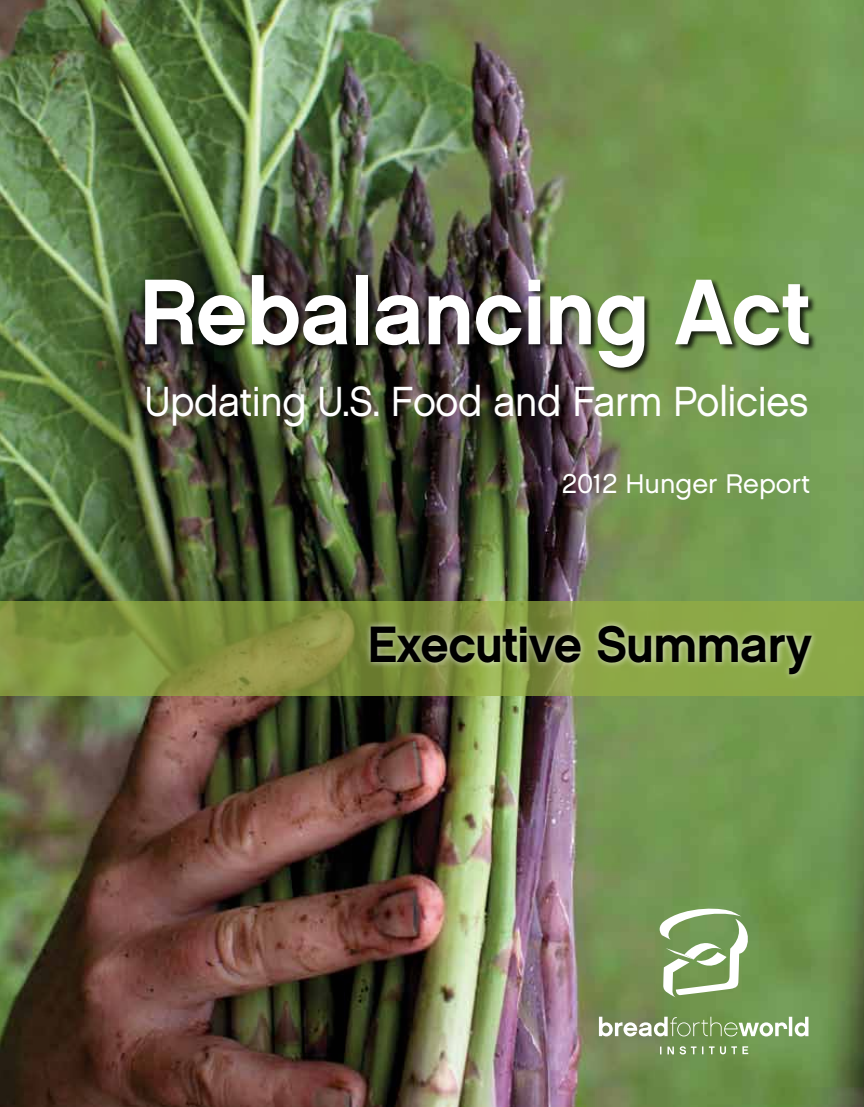
<style>
.page{position:relative;width:864px;height:1107px;background:#fff}
.page>*{position:absolute;margin:0;border:0;box-sizing:border-box;transform-origin:0 0}
.t1{font:93px "Chalet New York Nineteen Sixty";letter-spacing:-.01em;color:#fff;scale:.95 1}
.t2{font:51px "Chalet New York Nineteen Sixty";letter-spacing:-.01em;color:#000;scale:.95 1}
.t3{font:42px "Chalet London Nineteen Sixty";letter-spacing:-.01em;color:#fff;scale:.93 1}
.t4{font:27px "Chalet London Nineteen Sixty";color:#fff}
</style>
<div class="page">
<img style="left:0;top:0;width:864px;height:1107px">
<svg style="left:656px;top:905px;width:97px;height:93px"></svg>
<svg style="left:667px;top:1047px;width:7px;height:7px"></svg>
<svg style="left:680px;top:1046px;width:23px;height:8px"></svg>
<svg style="left:709px;top:1046px;width:39px;height:8px"></svg>
<svg style="left:599px;top:1017px;width:188px;height:19px"></svg>
<hr style="left:789px;top:1017px;width:3px;height:19px;background:#fff">
<svg style="left:795px;top:1017px;width:13px;height:19px"></svg>
<div style="left:144px;top:273px;width:673px;height:103px;background:#000;opacity:.79"></div>
<svg style="left:0;top:601px;width:864px;height:94px"></svg>
<div style="left:364px;top:619px;width:454px;height:62px;background:#fff;opacity:.75"></div>
<h1 class="t1" style="left:140px;top:253px;width:707px">Rebalancing Act</h1>
<p class="t3" style="left:144px;top:376px;width:716px">Updating U.S. Food and Farm Policies</p>
<p class="t4" style="left:562px;top:467px;width:249px">2012 Hunger Report</p>
<p class="t2" style="left:368px;top:613px;width:469px">Executive Summary</p>
</div>
